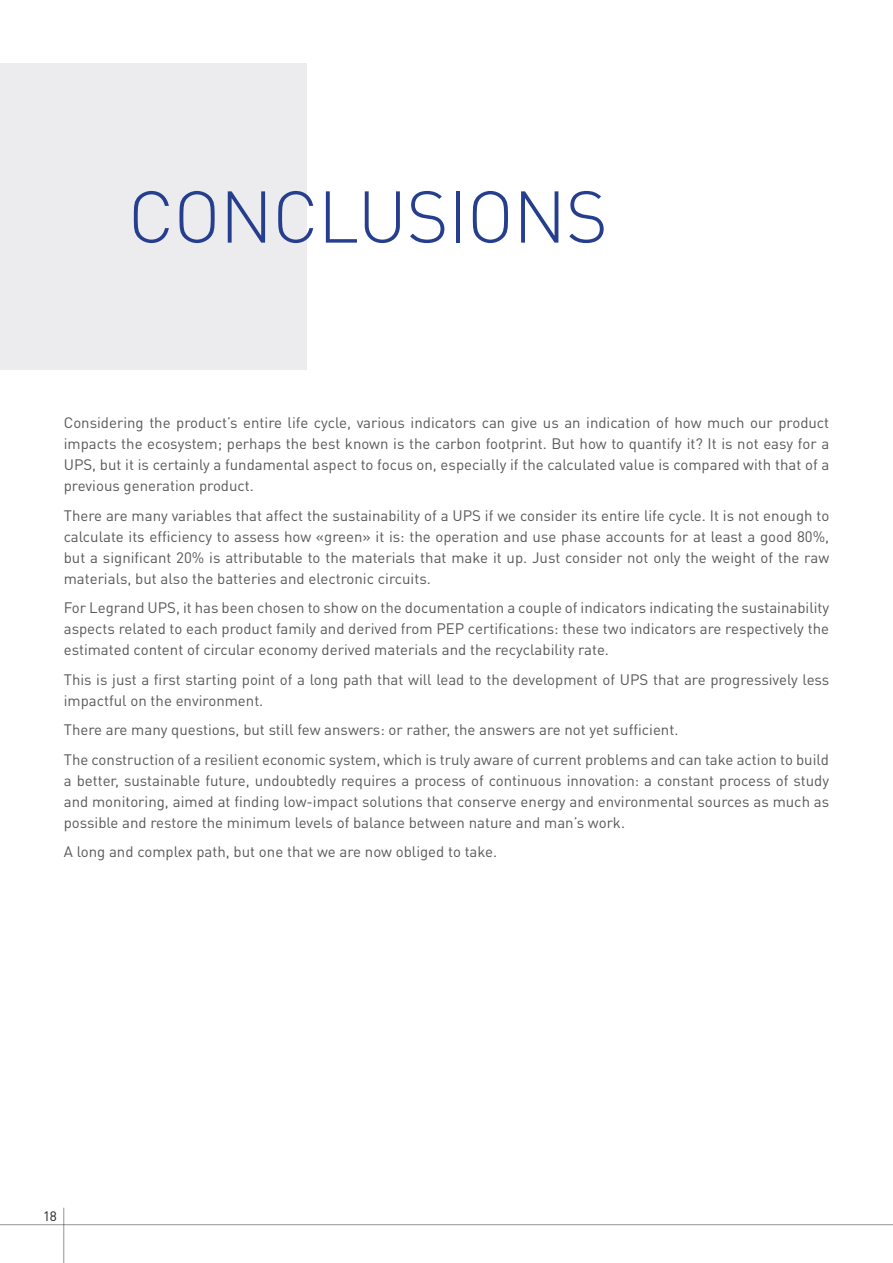
<style>
.page{position:relative;width:893px;height:1263px;background:#fff}
.page>*{position:absolute;margin:0;border:0;box-sizing:border-box;transform-origin:0 0}
.t1{font:300 72px "DIN Pro";letter-spacing:-.01em;color:#253f8e}
.t2{font:15px/21px "DIN Pro";color:#57585a;text-align:justify}
.t3{font:13.5px "DIN Pro";color:#231f20}
</style>
<div class="page">
<hr style="left:63px;top:1208px;width:1px;height:55px;background:#939598">
<hr style="left:0;top:1224px;width:893px;height:1px;background:#939598">
<div style="left:0;top:64px;width:306px;height:306px;background:#ececee"></div>
<h1 class="t1" style="left:128px;top:168px;width:481px">CONCLUSIONS</h1>
<p class="t2" style="left:64px;top:412px;width:767px">Considering the product’s entire life cycle, various indicators can give us an indication of how much our product impacts the ecosystem; perhaps the best known is the carbon footprint. But how to quantify it? It is not easy for a UPS, but it is certainly a fundamental aspect to focus on, especially if the calculated value is compared with that of a previous generation product.</p>
<p class="t2" style="left:64px;top:504px;width:767px">There are many variables that affect the sustainability of a UPS if we consider its entire life cycle. It is not enough to calculate its efficiency to assess how «green» it is: the operation and use phase accounts for at least a good 80%, but a significant 20% is attributable to the materials that make it up. Just consider not only the weight of the raw materials, but also the batteries and electronic circuits.</p>
<p class="t2" style="left:64px;top:597px;width:767px">For Legrand UPS, it has been chosen to show on the documentation a couple of indicators indicating the sustainability aspects related to each product family and derived from PEP certifications: these two indicators are respectively the estimated content of circular economy derived materials and the recyclability rate.</p>
<p class="t2" style="left:64px;top:668px;width:767px">This is just a first starting point of a long path that will lead to the development of UPS that are progressively less impactful on the environment.</p>
<p class="t2" style="left:64px;top:714px;width:767px;line-height:29.5px">There are many questions, but still few answers: or rather, the answers are not yet sufficient.<br>The construction of a resilient economic system, which is truly aware of current problems and can take action to build</p>
<p class="t2" style="left:64px;top:769px;width:767px">a better, sustainable future, undoubtedly requires a process of continuous innovation: a constant process of study and monitoring, aimed at finding low-impact solutions that conserve energy and environmental sources as much as possible and restore the minimum levels of balance between nature and man’s work.</p>
<p class="t2" style="left:64px;top:841px;width:435px">A long and complex path, but one that we are now obliged to take.</p>
<p class="t3" style="left:43px;top:1207px;width:15px">18</p>
</div>
